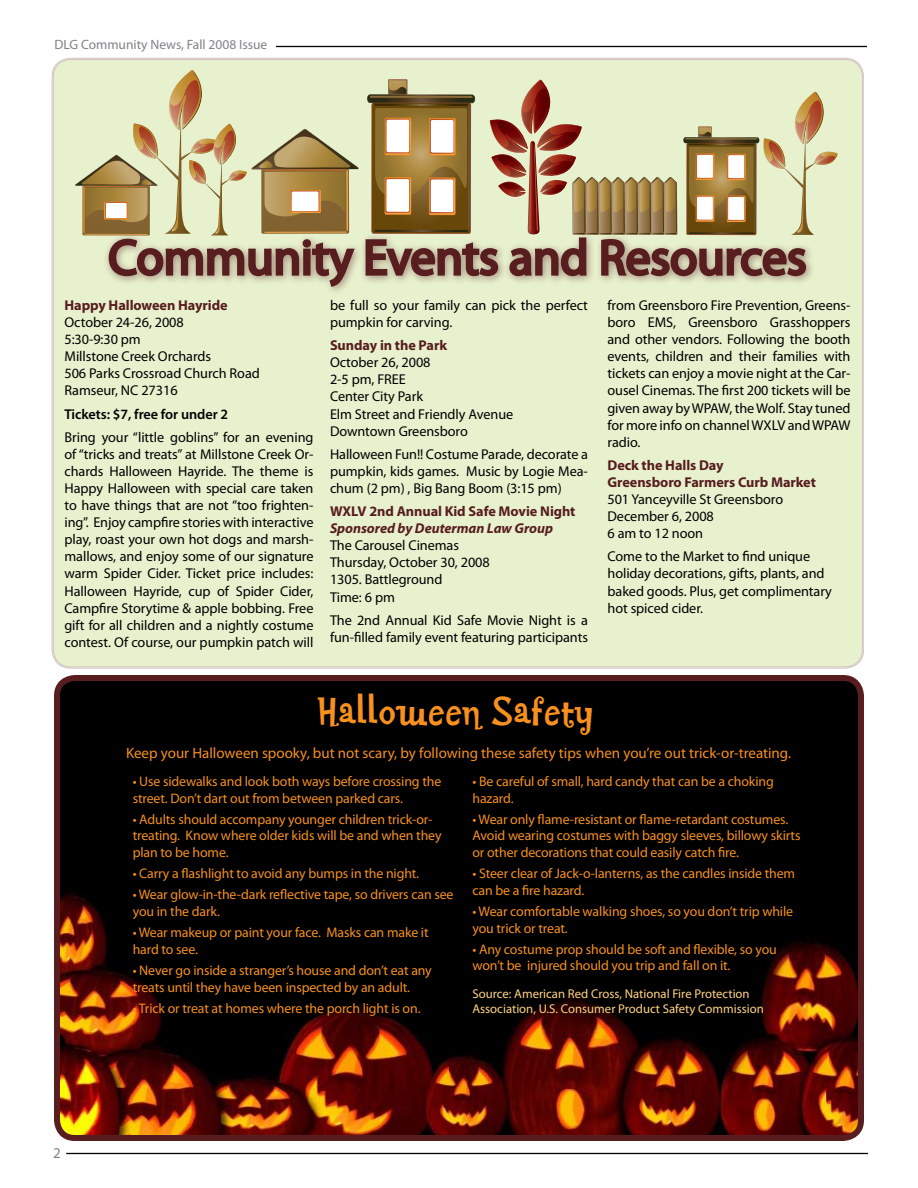
<style>
.page{position:relative;width:918px;height:1188px;background:#fff}
.page>*{position:absolute;margin:0;border:0;box-sizing:border-box;transform-origin:0 0}
.t1{font:49.5px "Myriad Pro";color:#571d1f}
.t2{font:36px "Baileywick Festive JF";color:#f7901e}
.t3{font:15px "Myriad Pro";color:#f7901e}
.t4{font:15px "Myriad Pro";color:#808184}
.t5{font:14.25px/17.1px "Myriad Pro";letter-spacing:-.005em;color:#000}
.t6{font:700 14.25px/17.1px "Myriad Pro";letter-spacing:-.005em;color:#571d1f}
.t7{font:italic 700 14.25px "Myriad Pro";letter-spacing:-.005em;color:#571d1f}
.t8{font:600 14.25px "Myriad Pro";letter-spacing:-.005em;color:#000}
.t9{font:13.8px/16.6px "Myriad Pro";letter-spacing:-.01em;color:#f7901e}
.t10{font:13.5px "Myriad Pro";color:#808285}
.t11{font:12.75px/15.3px "Myriad Pro";color:#ffd482}
</style>
<div class="page">
<img style="left:61px;top:682px;width:796px;height:452px">
<div style="left:54px;top:675px;width:810px;height:466px;border:6px solid #571d1f;border-radius:18px"></div>
<div style="left:53px;top:59px;width:810px;height:609px;background:#e8f1ce;border-radius:18px"></div>
<hr style="left:276px;top:46px;width:591px;height:1px;background:#000">
<hr style="left:66px;top:1153px;width:802px;height:1px;background:#000">
<div style="left:102px;top:231px;width:713px;height:64px;background:#571d1f;opacity:.5"></div>
<svg style="left:75px;top:70px;width:283px;height:218px"></svg>
<svg style="left:364px;top:79px;width:473px;height:199px"></svg>
<p class="t10" style="left:55px;top:36px;width:214px">DLG Community News, Fall 2008 Issue</p>
<h1 class="t1" style="left:108px;top:227px;width:700px">Community Events and Resources</h1>
<p class="t6" style="left:64px;top:296px;width:165px">Happy Halloween Hayride</p>
<p class="t5" style="left:64px;top:313px;width:197px">October 24-26, 2008<br>5:30-9:30 pm<br>Millstone Creek Orchards<br>506 Parks Crossroad Church Road<br>Ramseur, NC 27316</p>
<p class="t8" style="left:64px;top:405px;width:165px">Tickets: $7, free for under 2</p>
<p class="t5" style="left:64px;top:428px;width:251px;text-align:justify">Bring your “little goblins” for an evening of “tricks and treats” at Millstone Creek Or&shy;chards Halloween Hayride. The theme is Happy Halloween with special care taken to have things that are not “too frighten&shy;ing”. Enjoy campfire stories with interactive play, roast your own hot dogs and marsh&shy;mallows, and enjoy some of our signature warm Spider Cider. Ticket price includes:<br>Halloween Hayride, cup of Spider Cider, Campfire Storytime &amp; apple bobbing. Free gift for all children and a nightly costume contest. Of course, our pumpkin patch will</p>
<p class="t5" style="left:330px;top:296px;width:260px">be full so your family can pick the perfect pumpkin for carving.</p>
<p class="t6" style="left:330px;top:336px;width:119px">Sunday in the Park</p>
<p class="t5" style="left:330px;top:354px;width:185px">October 26, 2008<br>2-5 pm, FREE<br>Center City Park<br>Elm Street and Friendly Avenue<br>Downtown Greensboro</p>
<p class="t5" style="left:330px;top:445px;width:260px;text-align:justify">Halloween Fun!! Costume Parade, decorate a pumpkin, kids games. Music by Logie Mea&shy;chum (2 pm) , Big Bang Boom (3:15 pm)</p>
<p class="t6" style="left:330px;top:502px;width:247px">WXLV 2nd Annual Kid Safe Movie Night</p>
<p class="t7" style="left:330px;top:519px;width:225px">Sponsored by Deuterman Law Group</p>
<p class="t5" style="left:330px;top:537px;width:161px">The Carousel Cinemas<br>Thursday, October 30, 2008<br>1305. Battleground<br>Time: 6 pm</p>
<p class="t5" style="left:330px;top:611px;width:260px">The 2nd Annual Kid Safe Movie Night is a fun-filled family event featuring participants</p>
<p class="t5" style="left:608px;top:296px;width:245px;text-align:justify">from Greensboro Fire Prevention, Greens&shy;boro EMS, Greensboro Grasshoppers and other vendors. Following the booth events, children and their families with tickets can enjoy a movie night at the Car&shy;ousel Cinemas. The first 200 tickets will be given away by WPAW, the Wolf. Stay tuned for more info on channel WXLV and WPAW radio.</p>
<p class="t6" style="left:608px;top:456px;width:210px">Deck the Halls Day<br>Greensboro Farmers Curb Market</p>
<p class="t5" style="left:608px;top:490px;width:177px">501 Yanceyville St Greensboro<br>December 6, 2008<br>6 am to 12 noon</p>
<p class="t5" style="left:608px;top:548px;width:226px">Come to the Market to find unique holiday decorations, gifts, plants, and baked goods. Plus, get complimentary hot spiced cider.</p>
<h2 class="t2" style="left:318px;top:686px;width:277px">Halloween Safety</h2>
<p class="t3" style="left:126px;top:744px;width:667px">Keep your Halloween spooky, but not scary, by following these safety tips when you’re out trick-or-treating.</p>
<p class="t4" style="left:53px;top:1144px;width:9px">2</p>
<p class="t9" style="left:133px;top:773px;width:310px">• Use sidewalks and look both ways before crossing the street. Don’t dart out from between parked cars.</p>
<p class="t9" style="left:133px;top:811px;width:310px">• Adults should accompany younger children trick-or&shy;treating. Know where older kids will be and when they plan to be home.</p>
<p class="t9" style="left:133px;top:865px;width:288px">• Carry a flashlight to avoid any bumps in the night.</p>
<p class="t9" style="left:133px;top:886px;width:322px">• Wear glow-in-the-dark reflective tape, so drivers can see you in the dark.</p>
<p class="t9" style="left:133px;top:924px;width:297px">• Wear makeup or paint your face. Masks can make it hard to see.</p>
<p class="t9" style="left:133px;top:962px;width:301px">• Never go inside a stranger’s house and don’t eat any treats until they have been inspected by an adult.</p>
<p class="t9" style="left:133px;top:1000px;width:289px">• Trick or treat at homes where the porch light is on.</p>
<p class="t9" style="left:472px;top:773px;width:303px">• Be careful of small, hard candy that can be a choking hazard.</p>
<p class="t9" style="left:472px;top:811px;width:330px">• Wear only flame-resistant or flame-retardant costumes.<br>Avoid wearing costumes with baggy sleeves, billowy skirts or other decorations that could easily catch fire.</p>
<p class="t9" style="left:472px;top:865px;width:324px">• Steer clear of Jack-o-lanterns, as the candles inside them can be a fire hazard.</p>
<p class="t9" style="left:472px;top:903px;width:322px">• Wear comfortable walking shoes, so you don’t trip while you trick or treat.</p>
<p class="t9" style="left:472px;top:941px;width:306px">• Any costume prop should be soft and flexible, so you won’t be injured should you trip and fall on it.</p>
<p class="t11" style="left:472px;top:986px;width:293px">Source: American Red Cross, National Fire Protection<br>Association, U.S. Consumer Product Safety Commission</p>
</div>
